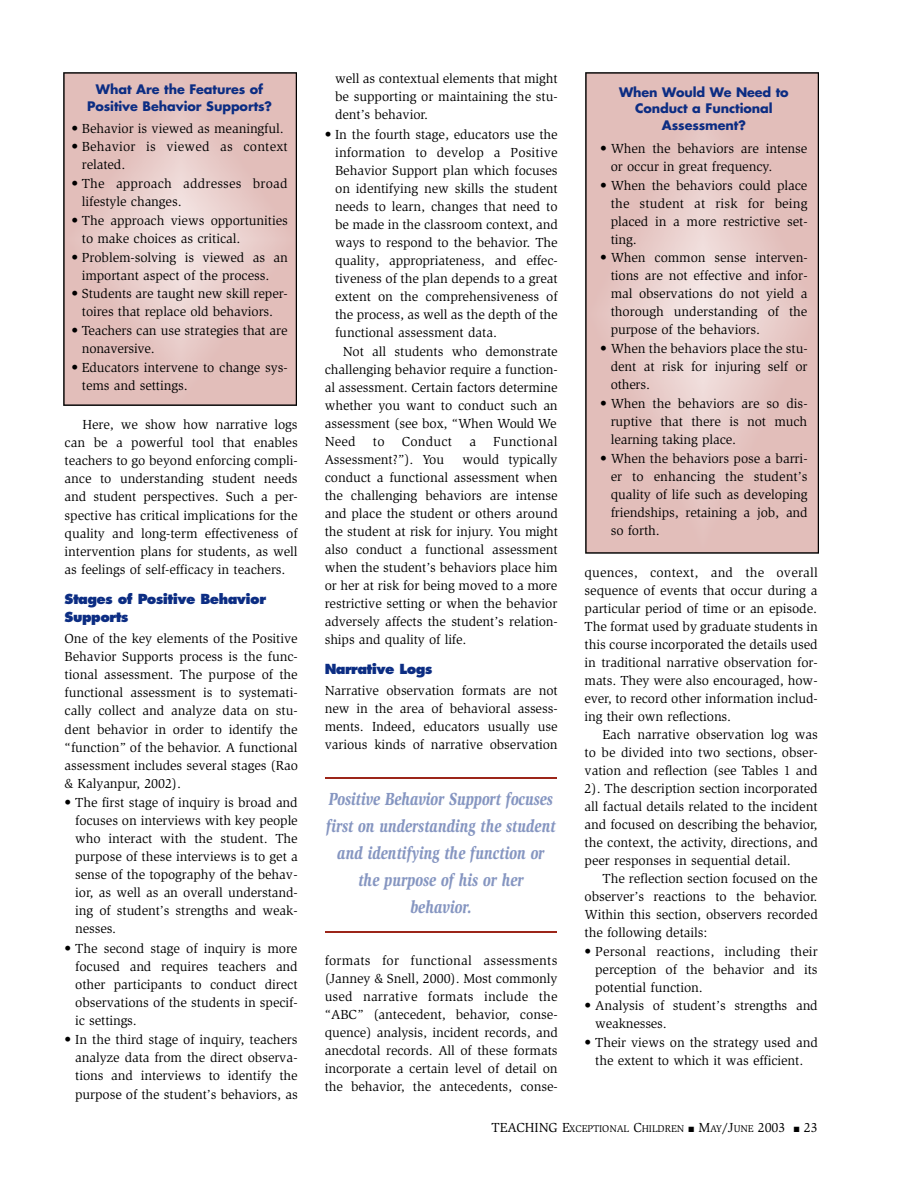
<style>
.page{position:relative;width:918px;height:1188px;background:#fff}
.page>*{position:absolute;margin:0;border:0;box-sizing:border-box;transform-origin:0 0}
.t1{font:italic 900 18px/27px "Slimbach";letter-spacing:-.005em;color:#8696c1;text-align:center;scale:.8 1}
.t2{font:13.5px/18px "Slimbach";letter-spacing:-.005em;color:#000;text-align:justify}
.t3{font:13.5px/18px "Slimbach";letter-spacing:.015em;color:#000}
.t4{font:800 13.5px/18.1px "Futura";letter-spacing:-.04em;color:#0c2d83}
.t5{font:700 12.75px/16.5px "Futura";letter-spacing:-.01em;color:#0c2d83;text-align:center}
.t6{font:10.05px "Slimbach";letter-spacing:-.005em;color:#000}
.s1{font-size:13.5px}
</style>
<div class="page">
<svg style="left:63px;top:72px;width:234px;height:334px;background:#e0c1be"></svg>
<svg style="left:585px;top:72px;width:234px;height:482px;background:#e1c2bf"></svg>
<hr style="left:326px;top:777px;width:231px;height:1px;background:#9c2519">
<hr style="left:326px;top:931px;width:231px;height:2px;background:#9c2519">
<p class="t5" style="left:87px;top:81px;width:187px">What Are the Features of<br>Positive Behavior Supports?</p>
<p class="t2" style="left:71px;top:120px;width:214px">• Behavior is viewed as meaningful.</p>
<p class="t3" style="left:82px;top:138px;width:207px;text-indent:-10px">• Behavior is viewed as context related.</p>
<p class="t3" style="left:82px;top:175px;width:207px;text-indent:-10px">• The approach addresses broad lifestyle changes.</p>
<p class="t2" style="left:82px;top:211px;width:208px;text-indent:-10px">• The approach views opportunities to make choices as critical.</p>
<p class="t2" style="left:71px;top:248px;width:218px;text-align:center">• Problem-solving is viewed as an important aspect of the process.</p>
<p class="t2" style="left:71px;top:285px;width:218px;text-align:center">• Students are taught new skill reper&shy;toires that replace old behaviors.</p>
<p class="t2" style="left:82px;top:322px;width:207px;text-indent:-10px">• Teachers can use strategies that are nonaversive.</p>
<p class="t2" style="left:82px;top:358px;width:207px;text-indent:-10px">• Educators intervene to change sys&shy;tems and settings.</p>
<p class="t2" style="left:65px;top:416px;width:235px;text-indent:18px">Here, we show how narrative logs can be a powerful tool that enables teachers to go beyond enforcing compli&shy;ance to understanding student needs and student perspectives. Such a per&shy;spective has critical implications for the quality and long-term effectiveness of intervention plans for students, as well as feelings of self-efficacy in teachers.</p>
<p class="t4" style="left:65px;top:590px;width:203px">Stages of Positive Behavior<br>Supports</p>
<p class="t2" style="left:65px;top:630px;width:235px">One of the key elements of the Positive Behavior Supports process is the func&shy;tional assessment. The purpose of the functional assessment is to systemati&shy;cally collect and analyze data on stu&shy;dent behavior in order to identify the “function” of the behavior. A functional assessment includes several stages (Rao &amp; Kalyanpur, 2002).</p>
<p class="t2" style="left:75px;top:793px;width:224px;text-indent:-11px">• The first stage of inquiry is broad and focuses on interviews with key people who interact with the student. The purpose of these interviews is to get a sense of the topography of the behav&shy;ior, as well as an overall understand&shy;ing of student’s strengths and weak&shy;nesses.</p>
<p class="t2" style="left:75px;top:939px;width:224px;text-indent:-11px">• The second stage of inquiry is more focused and requires teachers and other participants to conduct direct observations of the students in specif&shy;ic settings.</p>
<p class="t2" style="left:75px;top:1031px;width:224px;text-indent:-11px">• In the third stage of inquiry, teachers analyze data from the direct observa&shy;tions and interviews to identify the purpose of the student’s behaviors, as</p>
<p class="t2" style="left:335px;top:70px;width:224px">well as contextual elements that might be supporting or maintaining the stu&shy;dent’s behavior.</p>
<p class="t2" style="left:325px;top:126px;width:235px">• In the fourth stage, educators use the</p>
<p class="t2" style="left:335px;top:144px;width:224px">information to develop a Positive</p>
<p class="t2" style="left:335px;top:162px;width:224px">Behavior Support plan which focuses</p>
<p class="t2" style="left:335px;top:180px;width:224px">on identifying new skills the student</p>
<p class="t2" style="left:335px;top:198px;width:224px">needs to learn, changes that need to</p>
<p class="t2" style="left:335px;top:216px;width:224px">be made in the classroom context, and</p>
<p class="t2" style="left:335px;top:234px;width:224px">ways to respond to the behavior. The</p>
<p class="t2" style="left:335px;top:252px;width:224px">quality, appropriateness, and effec-</p>
<p class="t2" style="left:335px;top:270px;width:224px">tiveness of the plan depends to a great</p>
<p class="t2" style="left:335px;top:288px;width:224px">extent on the comprehensiveness of</p>
<p class="t2" style="left:335px;top:306px;width:224px">the process, as well as the depth of the</p>
<p class="t2" style="left:335px;top:324px;width:163px">functional assessment data.</p>
<p class="t2" style="left:343px;top:342px;width:216px">Not all students who demonstrate</p>
<p class="t2" style="left:325px;top:360px;width:235px">challenging behavior require a function-</p>
<p class="t2" style="left:325px;top:378px;width:235px">al assessment. Certain factors determine</p>
<p class="t2" style="left:325px;top:396px;width:235px">whether you want to conduct such an</p>
<p class="t2" style="left:325px;top:414px;width:234px">assessment (see box, “When Would We</p>
<p class="t2" style="left:325px;top:432px;width:33px">Need</p>
<p class="t2" style="left:373px;top:432px;width:13px">to</p>
<p class="t3" style="left:402px;top:432px;width:52px">Conduct</p>
<p class="t2" style="left:469px;top:432px;width:8px">a</p>
<p class="t3" style="left:493px;top:432px;width:66px">Functional</p>
<p class="t2" style="left:325px;top:450px;width:121px">Assessment?”). You</p>
<p class="t2" style="left:325px;top:450px;width:235px;text-indent:138px">would typically conduct a functional assessment when the challenging behaviors are intense and place the student or others around the student at risk for injury. You might also conduct a functional assessment when the student’s behaviors place him or her at risk for being moved to a more restrictive setting or when the behavior adversely affects the student’s relation&shy;ships and quality of life.</p>
<p class="t4" style="left:325px;top:660px;width:109px">Narrative Logs</p>
<p class="t2" style="left:325px;top:681px;width:235px">Narrative observation formats are not new in the area of behavioral assess&shy;ments. Indeed, educators usually use various kinds of narrative observation</p>
<h1 class="t1" style="left:326px;top:786px;width:288px">Positive Behavior Support focuses first on understanding the student and identifying the function or the purpose of his or her behavior.</h1>
<p class="t2" style="left:325px;top:951px;width:235px">formats for functional assessments (Janney &amp; Snell, 2000). Most commonly used narrative formats include the “ABC” (antecedent, behavior, conse&shy;quence) analysis, incident records, and anecdotal records. All of these formats incorporate a certain level of detail on the behavior, the antecedents, conse-</p>
<p class="t5" style="left:619px;top:83px;width:171px">When Would We Need to<br>Conduct a Functional<br>Assessment?</p>
<p class="t2" style="left:611px;top:139px;width:198px;text-indent:-11px">• When the behaviors are intense or occur in great frequency.</p>
<p class="t2" style="left:611px;top:176px;width:198px;text-indent:-11px">• When the behaviors could place the student at risk for being placed in a more restrictive set&shy;ting.</p>
<p class="t2" style="left:611px;top:249px;width:198px;text-indent:-11px">• When common sense interven&shy;tions are not effective and infor&shy;mal observations do not yield a thorough understanding of the purpose of the behaviors.</p>
<p class="t2" style="left:611px;top:340px;width:198px;text-indent:-11px">• When the behaviors place the stu&shy;dent at risk for injuring self or others.</p>
<p class="t2" style="left:611px;top:394px;width:198px;text-indent:-11px">• When the behaviors are so dis&shy;ruptive that there is not much learning taking place.</p>
<p class="t2" style="left:611px;top:449px;width:199px;text-indent:-11px">• When the behaviors pose a barri&shy;er to enhancing the student’s quality of life such as developing friendships, retaining a job, and so forth.</p>
<p class="t2" style="left:585px;top:563px;width:235px">quences, context, and the overall sequence of events that occur during a particular period of time or an episode.<br>The format used by graduate students in this course incorporated the details used in traditional narrative observation for&shy;mats. They were also encouraged, how&shy;ever, to record other information includ&shy;ing their own reflections.</p>
<p class="t2" style="left:585px;top:725px;width:235px;text-indent:18px">Each narrative observation log was to be divided into two sections, obser&shy;vation and reflection (see Tables 1 and 2). The description section incorporated all factual details related to the incident and focused on describing the behavior, the context, the activity, directions, and peer responses in sequential detail.</p>
<p class="t2" style="left:585px;top:869px;width:235px;text-indent:18px">The reflection section focused on the observer’s reactions to the behavior.<br>Within this section, observers recorded the following details:</p>
<p class="t2" style="left:595px;top:942px;width:224px;text-indent:-11px">• Personal reactions, including their perception of the behavior and its potential function.</p>
<p class="t2" style="left:595px;top:997px;width:224px;text-indent:-11px">• Analysis of student’s strengths and weaknesses.</p>
<p class="t2" style="left:585px;top:1034px;width:235px;text-align:center">• Their views on the strategy used and the extent to which it was efficient.</p>
<p class="t6" style="left:492px;top:1123px;width:328px"><span class="s1">TEACHING E</span>XCEPTIONAL <span class="s1">C</span>HILDREN ■ <span class="s1">M</span>AY<span class="s1">/J</span>UNE <span class="s1">2003</span> ■ <span class="s1">23</span></p>
</div>
